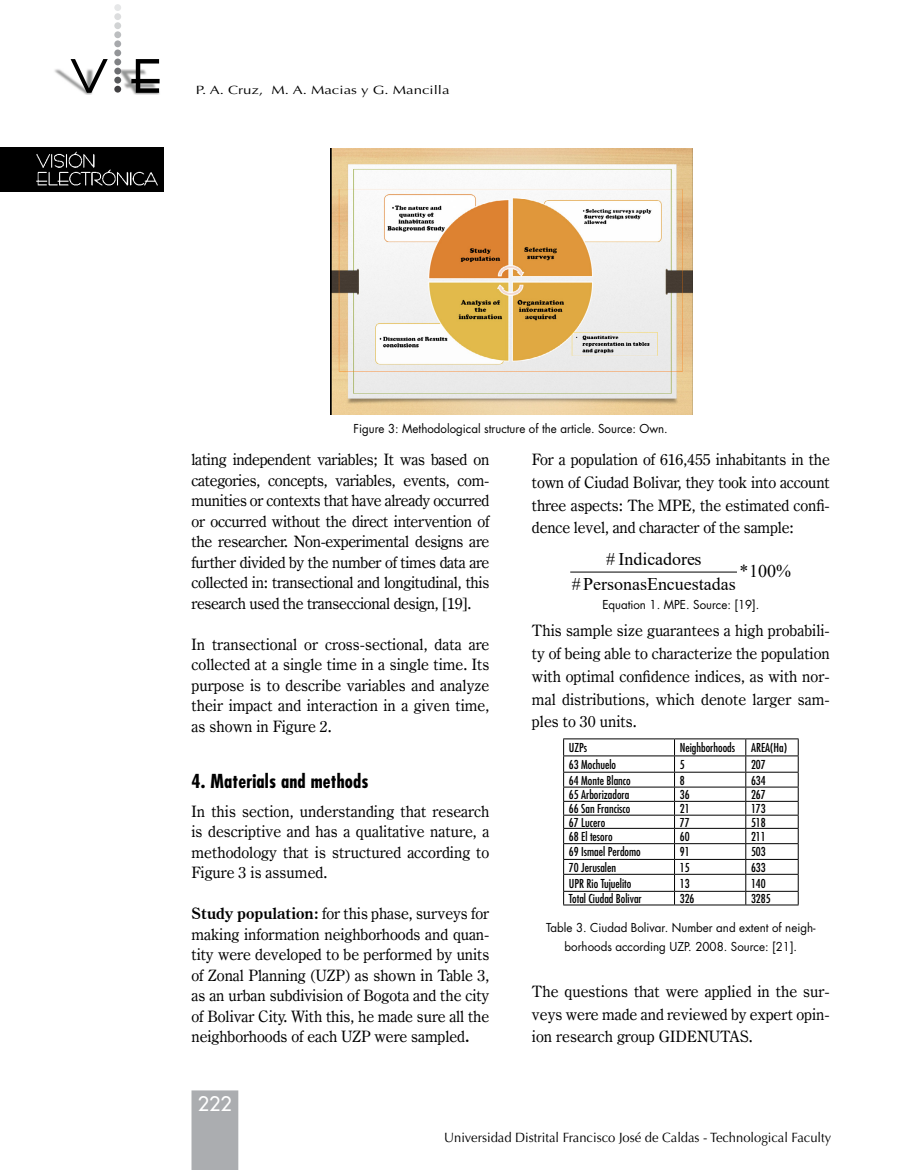
<style>
.page{position:relative;width:915px;height:1170px;background:#fff}
.page>*{position:absolute;margin:0;border:0;box-sizing:border-box;transform-origin:0 0}
.t1{font:500 19.5px "Futura Std";color:#fff}
.t2{font:700 condensed 18.75px "Futura Std";letter-spacing:.01em;color:#000}
.t3{font:17.85px "Times New Roman";color:#000}
.t4{font:15.75px/20.5px "Century Oldstyle BT";color:#000;text-align:justify}
.t5{font:13.5px "Optima LT Std";color:#000;scale:.96 1}
.t6{font:condensed 12px "Futura Std";color:#000}
.t7{font:12px/18.8px "Futura Std";color:#000;text-align:center;scale:.96 1}
.t8{font:12px "Optima LT Std";color:#000;scale:1.25 1}
.s1{font-weight:700}
</style>
<div class="page">
<div style="left:191px;top:1090px;width:47px;height:79px;background:#abadb0"></div>
<img style="left:116px;top:69px;width:44px;height:26px">
<svg style="left:131px;top:59px;width:28px;height:34px"></svg>
<img style="left:54px;top:69px;width:38px;height:26px">
<svg style="left:71px;top:59px;width:37px;height:34px"></svg>
<div style="left:114px;top:86px;width:7px;height:7px;background:#414042;border-radius:50%"></div>
<div style="left:114px;top:77px;width:7px;height:6px;background:#58595b;border-radius:50%"></div>
<div style="left:114px;top:68px;width:7px;height:6px;background:#6d6e71;border-radius:50%"></div>
<div style="left:114px;top:59px;width:7px;height:6px;background:#808285;border-radius:50%"></div>
<div style="left:114px;top:49px;width:7px;height:7px;background:#939598;border-radius:50%"></div>
<div style="left:114px;top:40px;width:7px;height:7px;background:#a7a9ac;border-radius:50%"></div>
<div style="left:114px;top:31px;width:7px;height:7px;background:#bcbec0;border-radius:50%"></div>
<div style="left:114px;top:22px;width:7px;height:7px;background:#d1d3d4;border-radius:50%"></div>
<div style="left:114px;top:13px;width:7px;height:7px;background:#dcddde;border-radius:50%"></div>
<div style="left:114px;top:4px;width:7px;height:7px;background:#e6e7e8;border-radius:50%"></div>
<img style="left:0;top:148px;width:164px;height:44px">
<hr style="left:570px;top:571px;width:166px;height:1px;background:#000">
<hr style="left:563px;top:738px;width:111px;height:1px;background:#000">
<hr style="left:674px;top:738px;width:71px;height:1px;background:#000">
<hr style="left:745px;top:738px;width:53px;height:1px;background:#000">
<svg style="left:563px;top:739px;width:1px;height:165px"></svg>
<hr style="left:563px;top:755px;width:111px;height:1px;background:#000">
<hr style="left:674px;top:755px;width:71px;height:1px;background:#000">
<hr style="left:745px;top:755px;width:53px;height:1px;background:#000">
<hr style="left:563px;top:771px;width:111px;height:1px;background:#000">
<hr style="left:674px;top:771px;width:71px;height:1px;background:#000">
<hr style="left:745px;top:771px;width:53px;height:1px;background:#000">
<hr style="left:563px;top:786px;width:111px;height:1px;background:#000">
<hr style="left:674px;top:786px;width:71px;height:1px;background:#000">
<hr style="left:745px;top:786px;width:53px;height:1px;background:#000">
<hr style="left:563px;top:800px;width:111px;height:1px;background:#000">
<hr style="left:674px;top:800px;width:71px;height:1px;background:#000">
<hr style="left:745px;top:800px;width:53px;height:1px;background:#000">
<hr style="left:563px;top:814px;width:111px;height:1px;background:#000">
<hr style="left:674px;top:814px;width:71px;height:1px;background:#000">
<hr style="left:745px;top:814px;width:53px;height:1px;background:#000">
<hr style="left:563px;top:827px;width:111px;height:1px;background:#000">
<hr style="left:674px;top:827px;width:71px;height:1px;background:#000">
<hr style="left:745px;top:827px;width:53px;height:1px;background:#000">
<hr style="left:563px;top:843px;width:111px;height:1px;background:#000">
<hr style="left:674px;top:843px;width:71px;height:1px;background:#000">
<hr style="left:745px;top:843px;width:53px;height:1px;background:#000">
<hr style="left:563px;top:859px;width:111px;height:1px;background:#000">
<hr style="left:674px;top:859px;width:71px;height:1px;background:#000">
<hr style="left:745px;top:859px;width:53px;height:1px;background:#000">
<hr style="left:563px;top:873px;width:111px;height:1px;background:#000">
<hr style="left:674px;top:873px;width:71px;height:1px;background:#000">
<hr style="left:745px;top:873px;width:53px;height:1px;background:#000">
<hr style="left:563px;top:890px;width:111px;height:1px;background:#000">
<hr style="left:674px;top:890px;width:71px;height:1px;background:#000">
<hr style="left:745px;top:890px;width:53px;height:1px;background:#000">
<hr style="left:563px;top:904px;width:111px;height:1px;background:#000">
<hr style="left:674px;top:904px;width:71px;height:1px;background:#000">
<hr style="left:745px;top:904px;width:53px;height:1px;background:#000">
<svg style="left:674px;top:739px;width:1px;height:165px"></svg>
<svg style="left:745px;top:739px;width:1px;height:165px"></svg>
<svg style="left:797px;top:739px;width:1px;height:165px"></svg>
<img style="left:331px;top:149px;width:361px;height:265px">
<p class="t8" style="left:196px;top:83px;width:204px">P. A. Cruz, M. A. Macias y G. Mancilla</p>
<p class="t7" style="left:353px;top:419px;width:329px">Figure 3: Methodological structure of the article. Source: Own.</p>
<p class="t4" style="left:191px;top:449px;width:299px">lating independent variables; It was based on categories, concepts, variables, events, com&shy;munities or contexts that have already occurred or occurred without the direct intervention of the researcher. Non-experimental designs are further divided by the number of times data are collected in: transectional and longitudinal, this research used the transeccional design, [19].</p>
<p class="t4" style="left:191px;top:633px;width:299px">In transectional or cross-sectional, data are collected at a single time in a single time. Its purpose is to describe variables and analyze their impact and interaction in a given time, as shown in Figure 2.</p>
<p class="t2" style="left:191px;top:769px;width:179px">4. Materials and methods</p>
<p class="t4" style="left:191px;top:800px;width:299px">In this section, understanding that research is descriptive and has a qualitative nature, a methodology that is structured according to Figure 3 is assumed.</p>
<p class="t4" style="left:191px;top:903px;width:299px"><span class="s1">Study population:</span> for this phase, surveys for making information neighborhoods and quan&shy;tity were developed to be performed by units of Zonal Planning (UZP) as shown in Table 3, as an urban subdivision of Bogota and the city of Bolivar City. With this, he made sure all the neighborhoods of each UZP were sampled<span class="s1">.</span></p>
<p class="t1" style="left:198px;top:1091px;width:35px">222</p>
<p class="t4" style="left:531px;top:448px;width:299px;line-height:22.8px">For a population of 616,455 inhabitants in the town of Ciudad Bolivar, they took into account three aspects: The MPE, the estimated confi&shy;dence level, and character of the sample:</p>
<p class="t3" style="left:739px;top:558px;width:53px">*100%</p>
<p class="t3" style="left:571px;top:572px;width:165px">#PersonasEncuestadas</p>
<p class="t3" style="left:605px;top:546px;width:97px"># Indicadores</p>
<p class="t7" style="left:602px;top:595px;width:165px">Equation 1. MPE. Source: [19].</p>
<p class="t4" style="left:531px;top:619px;width:299px;line-height:22.8px">This sample size guarantees a high probabili&shy;ty of being able to characterize the population with optimal confidence indices, as with nor&shy;mal distributions, which denote larger sam&shy;ples to 30 units.</p>
<p class="t6" style="left:568px;top:740px;width:20px">UZPs</p>
<p class="t6" style="left:679px;top:740px;width:57px">Neighborhoods</p>
<p class="t6" style="left:750px;top:740px;width:37px">AREA(Ha)</p>
<p class="t6" style="left:568px;top:757px;width:49px">63 Mochuelo</p>
<p class="t6" style="left:679px;top:757px;width:6px">5</p>
<p class="t6" style="left:750px;top:757px;width:16px">207</p>
<p class="t6" style="left:568px;top:772px;width:63px">64 Monte Blanco</p>
<p class="t6" style="left:679px;top:772px;width:6px">8</p>
<p class="t6" style="left:750px;top:772px;width:16px">634</p>
<p class="t6" style="left:568px;top:787px;width:62px">65 Arborizadora</p>
<p class="t6" style="left:679px;top:787px;width:11px">36</p>
<p class="t6" style="left:750px;top:787px;width:16px">267</p>
<p class="t6" style="left:568px;top:801px;width:63px">66 San Francisco</p>
<p class="t6" style="left:679px;top:801px;width:11px">21</p>
<p class="t6" style="left:750px;top:801px;width:16px">173</p>
<p class="t6" style="left:568px;top:815px;width:38px">67 Lucero</p>
<p class="t6" style="left:679px;top:815px;width:11px">77</p>
<p class="t6" style="left:750px;top:815px;width:16px">518</p>
<p class="t6" style="left:568px;top:829px;width:45px">68 El tesoro</p>
<p class="t6" style="left:679px;top:829px;width:11px">60</p>
<p class="t6" style="left:750px;top:829px;width:16px">211</p>
<p class="t6" style="left:568px;top:844px;width:73px">69 Ismael Perdomo</p>
<p class="t6" style="left:679px;top:844px;width:11px">91</p>
<p class="t6" style="left:750px;top:844px;width:16px">503</p>
<p class="t6" style="left:568px;top:860px;width:49px">70 Jerusalen</p>
<p class="t6" style="left:679px;top:860px;width:11px">15</p>
<p class="t6" style="left:750px;top:860px;width:16px">633</p>
<p class="t6" style="left:568px;top:876px;width:64px">UPR Rio Tujuelito</p>
<p class="t6" style="left:679px;top:876px;width:11px">13</p>
<p class="t6" style="left:750px;top:876px;width:16px">140</p>
<p class="t6" style="left:568px;top:891px;width:74px">Total Ciudad Bolivar</p>
<p class="t6" style="left:679px;top:891px;width:16px">326</p>
<p class="t6" style="left:750px;top:891px;width:21px">3285</p>
<p class="t7" style="left:546px;top:918px;width:282px">Table 3. Ciudad Bolivar. Number and extent of neigh&shy;borhoods according UZP. 2008. Source: [21].</p>
<p class="t4" style="left:531px;top:979px;width:299px;line-height:22.8px">The questions that were applied in the sur&shy;veys were made and reviewed by expert opin&shy;ion research group GIDENUTAS.</p>
<p class="t5" style="left:444px;top:1129px;width:404px">Universidad Distrital Francisco José de Caldas - Technological Faculty</p>
</div>
